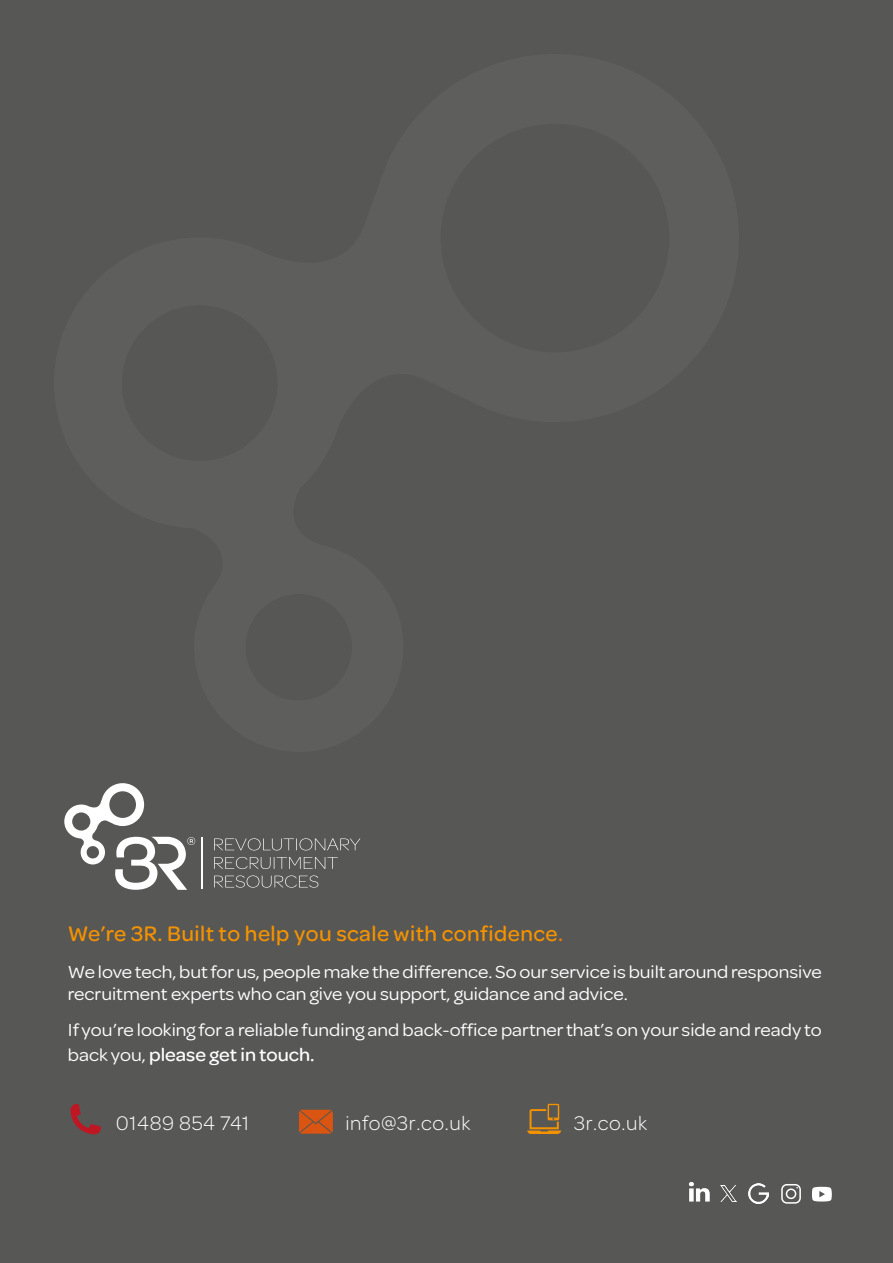
<style>
.page{position:relative;width:893px;height:1263px;background:#575756}
.page>*{position:absolute;margin:0;border:0;box-sizing:border-box;transform-origin:0 0}
.t1{font:500 22.5px "Omnes";letter-spacing:.02em;color:#f39200}
.t2{font:300 21px "Omnes";letter-spacing:.03em;color:#fff}
.t3{font:18.9px/22.5px "Omnes Cyrillic";color:#fff;scale:1.05 1}
.s1{color:#e7790c}
.s2{font-weight:500}
</style>
<div class="page">
<svg style="left:71px;top:1104px;width:30px;height:30px"></svg>
<svg style="left:299px;top:1110px;width:34px;height:24px"></svg>
<svg style="left:527px;top:1104px;width:34px;height:30px"></svg>
<img style="left:689px;top:1182px;width:21px;height:20px">
<img style="left:720px;top:1185px;width:17px;height:17px">
<svg style="left:781px;top:1184px;width:20px;height:20px"></svg>
<img style="left:748px;top:1184px;width:21px;height:19px">
<svg style="left:812px;top:1187px;width:20px;height:14px"></svg>
<svg style="left:214px;top:838px;width:146px;height:12px"></svg>
<svg style="left:214px;top:857px;width:124px;height:12px"></svg>
<svg style="left:214px;top:875px;width:104px;height:13px"></svg>
<hr style="left:201px;top:837px;width:1px;height:52px;background:#fff">
<svg style="left:64px;top:783px;width:131px;height:107px"></svg>
<p class="t1" style="left:68px;top:918px;width:497px">We’re 3R. Built to help you scale with confidence<span class="s1">.</span></p>
<p class="t3" style="left:68px;top:960px;width:720px">We love tech, but for us, people make the difference. So our service is built around responsive recruitment experts who can give you support, guidance and advice.</p>
<p class="t3" style="left:68px;top:1017px;width:720px;line-height:25.5px">If you’re looking for a reliable funding and back-office partner that’s on your side and ready to back you, <span class="s2">please get in touch.</span></p>
<p class="t2" style="left:116px;top:1109px;width:135px">01489 854 741</p>
<p class="t2" style="left:345px;top:1109px;width:126px">info@3r.co.uk</p>
<p class="t2" style="left:574px;top:1109px;width:75px">3r.co.uk</p>
</div>
